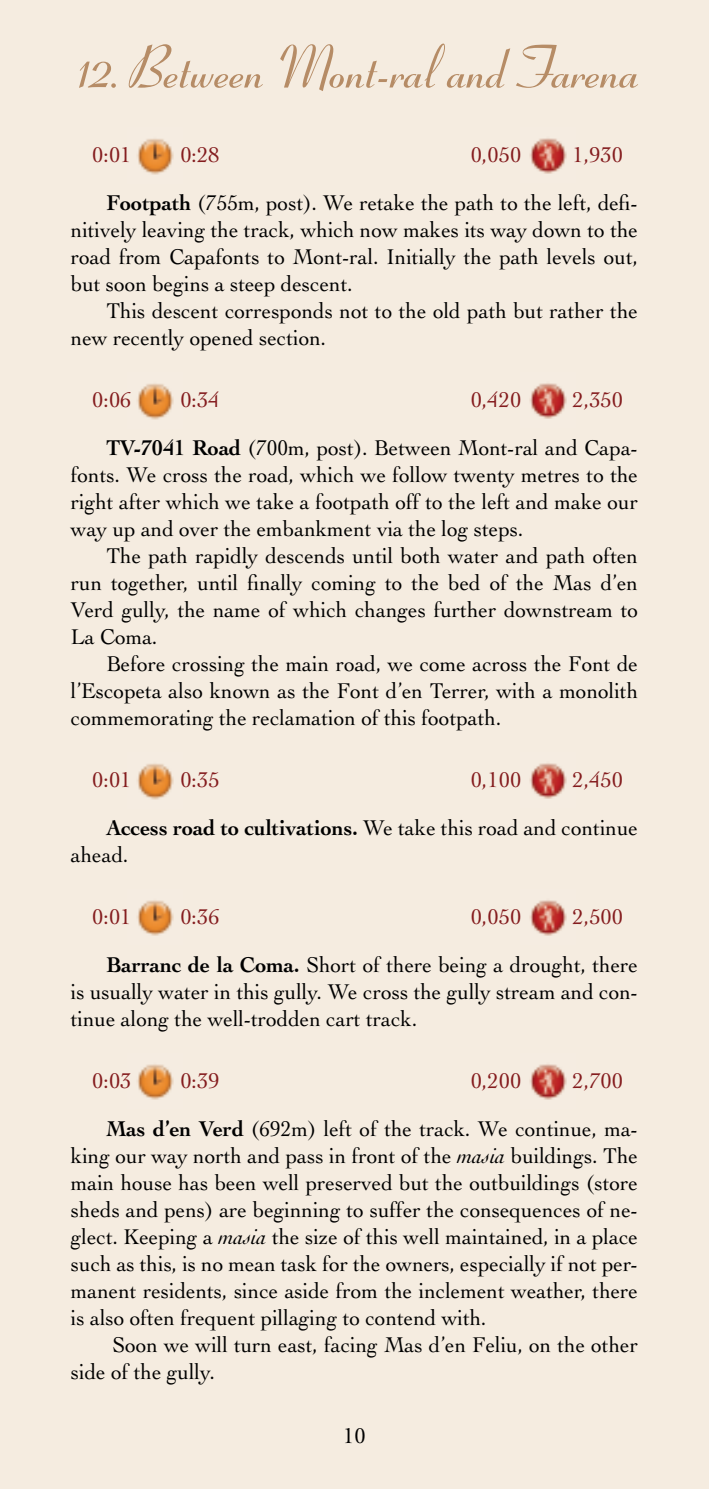
<style>
.page{position:relative;width:709px;height:1489px;background:#fff}
.page>*{position:absolute;margin:0;border:0;box-sizing:border-box;transform-origin:0 0}
.t1{font:700 60px "Coronet";color:#b68c66}
.t2{font:22.5px/27px "Cochin";color:#000;scale:.95 1}
.t3{font:22.5px "Cochin";color:#841c1e}
.t4{font:700 22.5px/48.2px "Cochin";color:#000;scale:.95 1}
.t5{font:22.5px "Cochin";color:#000}
.s1{color:#841c1e}
.s2{font-weight:700}
.s3{font-weight:400;color:#841c1e}
.s4{font-weight:400}
.s5{font-style:italic}
</style>
<div class="page">
<div style="left:0;top:0;width:708px;height:1488px;background:#f5ece0"></div>
<svg style="left:708px;top:0;width:1px;height:1488px"></svg>
<img style="left:520px;top:128px;width:55px;height:55px">
<img style="left:127px;top:128px;width:56px;height:55px">
<img style="left:520px;top:372px;width:55px;height:56px">
<img style="left:127px;top:372px;width:56px;height:56px">
<img style="left:520px;top:752px;width:55px;height:55px">
<img style="left:127px;top:752px;width:56px;height:56px">
<img style="left:520px;top:889px;width:55px;height:55px">
<img style="left:127px;top:889px;width:56px;height:55px">
<img style="left:520px;top:1052px;width:55px;height:56px">
<img style="left:127px;top:1053px;width:56px;height:55px">
<h1 class="t1" style="left:75px;top:33px;width:565px">12. Between Mont-ral and Farena</h1>
<p class="t2" style="left:106px;top:131px;width:561px;line-height:48.2px;text-indent:466px"><span class="s1">1,930<br></span><span class="s2">Footpath</span> (755m, post). We retake the path to the left, defi-</p>
<p class="t2" style="left:71px;top:217px;width:598px;text-align:justify">nitively leaving the track, which now makes its way down to the road from Capafonts to Mont-ral. Initially the path levels out, but soon begins a steep descent.</p>
<p class="t2" style="left:71px;top:298px;width:598px;text-indent:35px">This descent corresponds not to the old path but rather the new recently opened section.</p>
<p class="t3" style="left:92px;top:142px;width:41px">0:01</p>
<p class="t3" style="left:180px;top:142px;width:41px">0:28</p>
<p class="t3" style="left:471px;top:142px;width:52px">0,050</p>
<p class="t3" style="left:92px;top:387px;width:41px">0:06</p>
<p class="t3" style="left:180px;top:387px;width:29px">0:34</p>
<p class="t3" style="left:471px;top:387px;width:52px">0,420</p>
<p class="t2" style="left:106px;top:375px;width:561px;line-height:48.2px;text-indent:466px"><span class="s1">2,350<br></span><span class="s2">TV-7041 Road</span> (700m, post). Between Mont-ral and Capa-</p>
<p class="t2" style="left:71px;top:461px;width:598px;text-align:justify">fonts. We cross the road, which we follow twenty metres to the right after which we take a footpath off to the left and make our way up and over the embankment via the log steps.</p>
<p class="t2" style="left:71px;top:542px;width:598px;text-align:justify;text-indent:35px">The path rapidly descends until both water and path often run together, until finally coming to the bed of the Mas d’en Verd gully, the name of which changes further downstream to La Coma.</p>
<p class="t2" style="left:71px;top:650px;width:598px;text-align:justify;text-indent:35px">Before crossing the main road, we come across the Font de l’Escopeta also known as the Font d’en Terrer, with a monolith commemorating the reclamation of this footpath.</p>
<p class="t4" style="left:106px;top:755px;width:561px;text-indent:466px"><span class="s3">2,450<br></span>Access road to cultivations. <span class="s4">We take this road and continue</span></p>
<p class="t2" style="left:71px;top:841px;width:62px">ahead.</p>
<p class="t3" style="left:92px;top:767px;width:41px">0:01</p>
<p class="t3" style="left:180px;top:766px;width:29px">0:35</p>
<p class="t3" style="left:470px;top:766px;width:52px">0,100</p>
<p class="t2" style="left:106px;top:892px;width:561px;line-height:48.2px;text-indent:466px"><span class="s1">2,500<br></span><span class="s2">Barranc de la Coma.</span> Short of there being a drought, there</p>
<p class="t2" style="left:71px;top:978px;width:598px">is usually water in this gully. We cross the gully stream and con&shy;tinue along the well-trodden cart track.</p>
<p class="t3" style="left:92px;top:903px;width:41px">0:01</p>
<p class="t3" style="left:180px;top:903px;width:41px">0:36</p>
<p class="t3" style="left:471px;top:903px;width:52px">0,050</p>
<p class="t2" style="left:106px;top:1056px;width:561px;line-height:48.2px;text-indent:466px"><span class="s1">2,700<br></span><span class="s2">Mas d’en Verd</span> (692m) left of the track. We continue, ma-</p>
<p class="t2" style="left:71px;top:1141px;width:598px;text-align:justify">king our way north and pass in front of the <span class="s5">masia</span> buildings. The main house has been well preserved but the outbuildings (store sheds and pens) are beginning to suffer the consequences of ne&shy;glect. Keeping a <span class="s5">masia</span> the size of this well maintained, in a place such as this, is no mean task for the owners, especially if not per&shy;manent residents, since aside from the inclement weather, there is also often frequent pillaging to contend with.</p>
<p class="t2" style="left:71px;top:1330px;width:598px;text-indent:42px">Soon we will turn east, facing Mas d’en Feliu, on the other side of the gully.</p>
<p class="t3" style="left:92px;top:1067px;width:40px">0:03</p>
<p class="t3" style="left:180px;top:1067px;width:41px">0:39</p>
<p class="t3" style="left:471px;top:1067px;width:52px">0,200</p>
<p class="t5" style="left:343px;top:1422px;width:24px">10</p>
</div>
